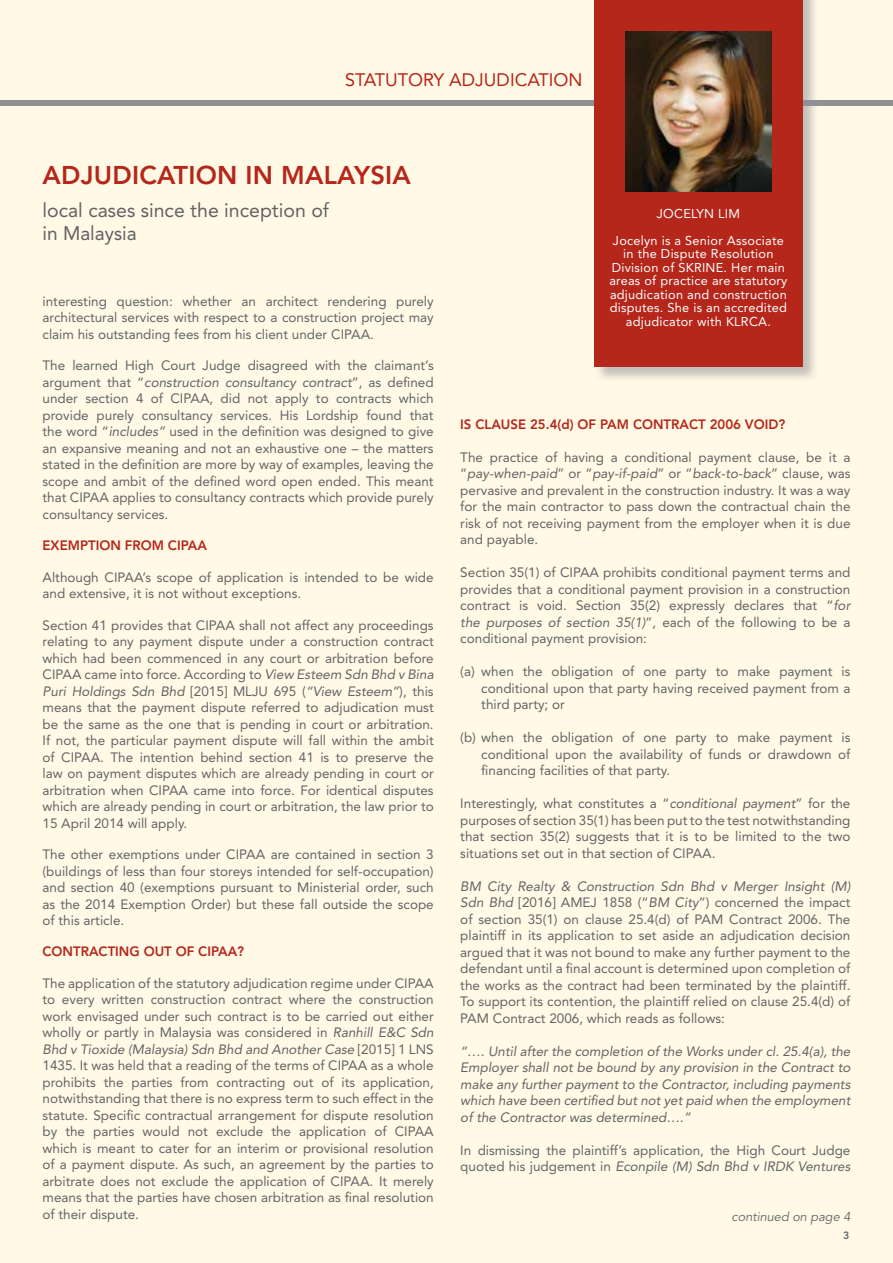
<style>
.page{position:relative;width:893px;height:1263px;background:#fff9e5}
.page>*{position:absolute;margin:0;border:0;box-sizing:border-box;transform-origin:0 0}
.t1{font:800 25.5px "Avenir";letter-spacing:.01em;color:#b5261b}
.t2{font:19.5px/22.5px "Avenir";color:#636165}
.t3{font:18px "Avenir";color:#b5261b}
.t4{font:13.5px/16.5px "Avenir";color:#636466;text-align:justify}
.t5{font:italic 13.5px/16.5px "Avenir";color:#636466;text-align:justify}
.t6{font:800 13.5px "Avenir";color:#b5261b}
.t7{font:12.75px/13.5px "Avenir";letter-spacing:.02em;color:#fff;text-align:center}
.t8{font:italic 12.75px "Avenir";color:#636466}
.t9{font:800 10.5px "Avenir";color:#636466}
.s1{font-style:italic}
</style>
<div class="page">
<div style="left:0;top:101px;width:893px;height:5px;background:#919195"></div>
<div style="left:594px;top:0;width:225px;height:383px;background:#919195;opacity:.55"></div>
<div style="left:594px;top:0;width:209px;height:366px;background:#b5261b"></div>
<img style="left:626px;top:32px;width:145px;height:160px">
<h3 class="t3" style="left:345px;top:70px;width:239px">STATUTORY ADJUDICATION</h3>
<h1 class="t1" style="left:43px;top:160px;width:370px">ADJUDICATION IN MALAYSIA</h1>
<h2 class="t2" style="left:43px;top:199px;width:288px">local cases since the inception of in Malaysia</h2>
<p class="t4" style="left:43px;top:293px;width:393px">interesting question: whether an architect rendering purely architectural services with respect to a construction project may claim his outstanding fees from his client under CIPAA.</p>
<p class="t4" style="left:43px;top:357px;width:393px">The learned High Court Judge disagreed with the claimant’s argument that “<span class="s1">construction consultancy contract</span>”, as defined under section 4 of CIPAA, did not apply to contracts which provide purely consultancy services. His Lordship found that the word “<span class="s1">includes”</span> used in the definition was designed to give an expansive meaning and not an exhaustive one – the matters stated in the definition are more by way of examples, leaving the scope and ambit of the defined word open ended. This meant that CIPAA applies to consultancy contracts which provide purely consultancy services.</p>
<p class="t6" style="left:43px;top:537px;width:166px">EXEMPTION FROM CIPAA</p>
<p class="t4" style="left:43px;top:569px;width:393px">Although CIPAA’s scope of application is intended to be wide and extensive, it is not without exceptions.</p>
<p class="t4" style="left:43px;top:617px;width:393px">Section 41 provides that CIPAA shall not affect any proceedings relating to any payment dispute under a construction contract which had been commenced in any court or arbitration before CIPAA came into force. According to <span class="s1">View Esteem Sdn Bhd v Bina Puri Holdings Sdn Bhd</span> [2015] MLJU 695 (<span class="s1">“View Esteem”</span>), this means that the payment dispute referred to adjudication must be the same as the one that is pending in court or arbitration.<br>If not, the particular payment dispute will fall within the ambit of CIPAA. The intention behind section 41 is to preserve the law on payment disputes which are already pending in court or arbitration when CIPAA came into force. For identical disputes which are already pending in court or arbitration, the law prior to 15 April 2014 will apply.</p>
<p class="t4" style="left:43px;top:846px;width:393px">The other exemptions under CIPAA are contained in section 3 (buildings of less than four storeys intended for self-occupation) and section 40 (exemptions pursuant to Ministerial order, such as the 2014 Exemption Order) but these fall outside the scope of this article.</p>
<p class="t6" style="left:43px;top:943px;width:203px">CONTRACTING OUT OF CIPAA?</p>
<p class="t4" style="left:43px;top:975px;width:393px">The application of the statutory adjudication regime under CIPAA to every written construction contract where the construction work envisaged under such contract is to be carried out either wholly or partly in Malaysia was considered in <span class="s1">Ranhill E&amp;C Sdn Bhd v Tioxide (Malaysia) Sdn Bhd and Another Case</span> [2015] 1 LNS 1435<span class="s1">.</span> It was held that a reading of the terms of CIPAA as a whole prohibits the parties from contracting out of its application, notwithstanding that there is no express term to such effect in the statute. Specific contractual arrangement for dispute resolution by the parties would not exclude the application of CIPAA which is meant to cater for an interim or provisional resolution of a payment dispute. As such, an agreement by the parties to arbitrate does not exclude the application of CIPAA. It merely means that the parties have chosen arbitration as final resolution of their dispute.</p>
<p class="t7" style="left:613px;top:200px;width:172px;line-height:27px">JOCELYN LIM<br>Jocelyn is a Senior Associate</p>
<p class="t7" style="left:609px;top:247px;width:180px">in the Dispute Resolution<br>Division of SKRINE. Her main areas of practice are statutory adjudication and construction disputes. She is an accredited adjudicator with KLRCA.</p>
<p class="t6" style="left:460px;top:416px;width:327px">IS CLAUSE 25.4(d) OF PAM CONTRACT 2006 VOID?</p>
<p class="t4" style="left:460px;top:449px;width:392px">The practice of having a conditional payment clause, be it a “<span class="s1">pay-when-paid</span>” or “<span class="s1">pay-if-paid</span>” or “<span class="s1">back-to-back</span>” clause, was pervasive and prevalent in the construction industry. It was a way for the main contractor to pass down the contractual chain the risk of not receiving payment from the employer when it is due and payable.</p>
<p class="t4" style="left:460px;top:564px;width:392px">Section 35(1) of CIPAA prohibits conditional payment terms and provides that a conditional payment provision in a construction contract is void. Section 35(2) expressly declares that “<span class="s1">for the purposes of section 35(1)</span>”, each of the following to be a conditional payment provision:</p>
<p class="t4" style="left:481px;top:663px;width:371px;text-indent:-21px">(a) when the obligation of one party to make payment is conditional upon that party having received payment from a third party; or</p>
<p class="t4" style="left:481px;top:729px;width:371px;text-indent:-21px">(b) when the obligation of one party to make payment is conditional upon the availability of funds or drawdown of financing facilities of that party.</p>
<p class="t4" style="left:460px;top:795px;width:392px">Interestingly, what constitutes a “<span class="s1">conditional payment</span>” for the purposes of section 35(1) has been put to the test notwithstanding that section 35(2) suggests that it is to be limited to the two situations set out in that section of CIPAA.</p>
<p class="t4" style="left:460px;top:878px;width:392px"><span class="s1">BM City Realty &amp; Construction Sdn Bhd v Merger Insight (M)<br>Sdn Bhd</span> [2016] AMEJ 1858 (“<span class="s1">BM City</span>”) concerned the impact of section 35(1) on clause 25.4(d) of PAM Contract 2006. The plaintiff in its application to set aside an adjudication decision argued that it was not bound to make any further payment to the defendant until a final account is determined upon completion of the works as the contract had been terminated by the plaintiff.<br>To support its contention, the plaintiff relied on clause 25.4(d) of PAM Contract 2006, which reads as follows:</p>
<p class="t5" style="left:460px;top:1043px;width:392px">“…. Until after the completion of the Works under cl. 25.4(a), the Employer shall not be bound by any provision in the Contract to make any further payment to the Contractor, including payments which have been certified but not yet paid when the employment of the Contractor was determined….”</p>
<p class="t4" style="left:460px;top:1142px;width:392px">In dismissing the plaintiff’s application, the High Court Judge quoted his judgement in <span class="s1">Econpile (M) Sdn Bhd v IRDK Ventures</span></p>
<p class="t8" style="left:732px;top:1209px;width:120px">continued on page 4</p>
<p class="t9" style="left:843px;top:1229px;width:8px">3</p>
</div>
